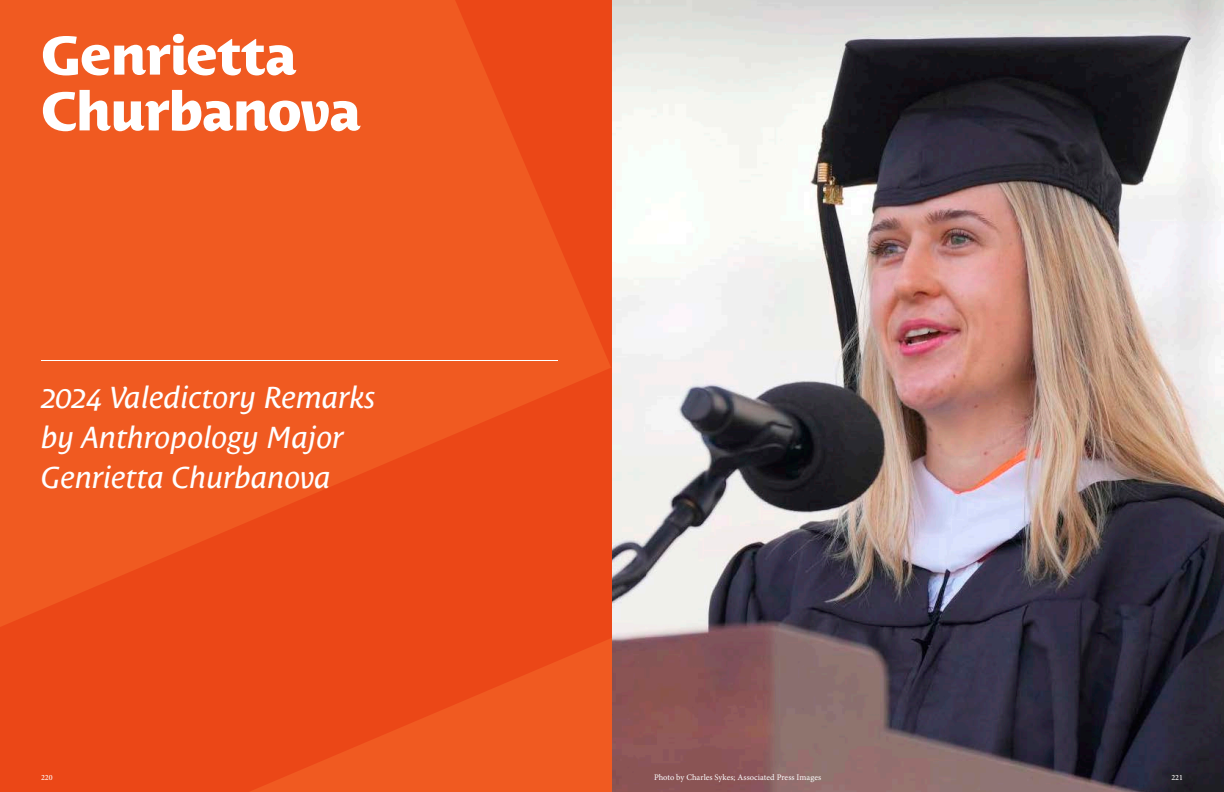
<style>
.page{position:relative;width:1224px;height:792px;background:#f05a21}
.page>*{position:absolute;margin:0;border:0;box-sizing:border-box;transform-origin:0 0}
.Chapter{font:800 54px/55.8px "Costa Std";letter-spacing:-.03em;color:#fff}
.t1{font:italic 30px/40px "Costa Std";letter-spacing:-.01em;color:#fff}
.Caption_2{font:8.5px "Minion Pro";letter-spacing:.005em;color:#fff}
.t2{font:500 8px "Minion Pro";color:#fff}
</style>
<div class="page">
<svg style="left:0;top:436px;width:450px;height:356px;fill:#eb4717"></svg>
<svg style="left:450px;top:0;width:162px;height:706px;fill:#eb4717"></svg>
<hr style="left:41px;top:360px;width:517px;height:1px;background:#fff">
<img style="left:612px;top:0;width:612px;height:792px">
<p class="Chapter" style="left:41px;top:28px;width:322px">Genrietta<br>Churbanova</p>
<p class="t1" style="left:41px;top:378px;width:336px">2024 Valedictory Remarks by Anthropology Major<br>Genrietta Churbanova</p>
<p class="Caption_2" style="left:654px;top:771px;width:169px">Photo by Charles Sykes; Associated Press Images</p>
<p class="t2" style="left:41px;top:772px;width:13px">220</p>
<p class="t2" style="left:1171px;top:772px;width:13px">221</p>
</div>
